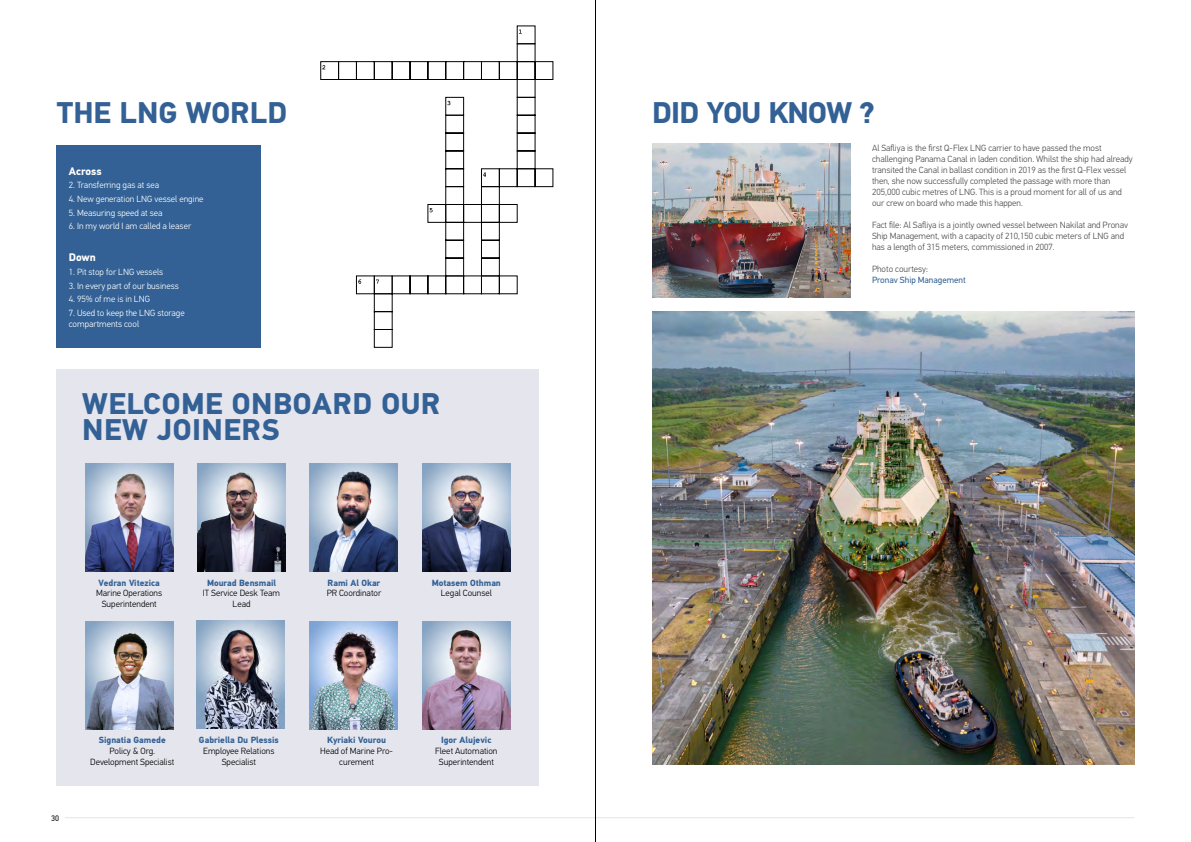
<style>
.page{position:relative;width:1191px;height:842px;background:#fff}
.page>*{position:absolute;margin:0;border:0;box-sizing:border-box;transform-origin:0 0}
.t1{font:700 30px/26px "PF Din Text Universal";letter-spacing:.02em;color:#336195}
.t2{font:700 30px "PF Din Text Universal";color:#336195}
.t3{font:700 30px "PF Din Text Universal";letter-spacing:-.02em;color:#336195}
.t4{font:700 11px "PF Din Text Universal";color:#fff}
.t5{font:300 9px/11px "PF Din Text Universal";color:#4d4d4f}
.t6{font:300 9px/10.8px "PF Din Text Universal";color:#fff}
.t7{font:300 9px/10.8px "PF Din Text Universal";color:#000;text-align:center}
.t8{font:700 9px "PF Din Text Universal";color:#336195}
.t9{font:9px "PF Din Text Universal";color:#336195}
.t10{font:8px "PF Din Text Universal";color:#000}
</style>
<div class="page">
<hr style="left:65px;top:817px;width:1069px;height:1px;background:#e4e5ed">
<div style="left:57px;top:145px;width:204px;height:203px;background:#336195"></div>
<svg style="left:320px;top:43px;width:233px;height:305px"></svg>
<div style="left:57px;top:369px;width:482px;height:416px;background:#e4e5ed"></div>
<img style="left:652px;top:312px;width:482px;height:452px">
<img style="left:652px;top:144px;width:198px;height:154px">
<img style="left:85px;top:464px;width:88px;height:107px">
<img style="left:85px;top:621px;width:88px;height:108px">
<img style="left:197px;top:464px;width:88px;height:107px">
<img style="left:196px;top:621px;width:88px;height:108px">
<img style="left:310px;top:464px;width:88px;height:107px">
<img style="left:310px;top:621px;width:88px;height:108px">
<img style="left:422px;top:464px;width:88px;height:107px">
<img style="left:422px;top:621px;width:88px;height:108px">
<hr style="left:595px;top:0;width:1px;height:842px;background:#000">
<h1 class="t2" style="left:57px;top:93px;width:232px">THE LNG WORLD</h1>
<p class="t4" style="left:69px;top:164px;width:34px">Across</p>
<p class="t6" style="left:69px;top:181px;width:92px">2. Transferring gas at sea</p>
<p class="t6" style="left:69px;top:194px;width:136px">4. New generation LNG vessel engine</p>
<p class="t6" style="left:69px;top:208px;width:95px">5. Measuring speed at sea</p>
<p class="t6" style="left:69px;top:221px;width:124px">6. In my world I am called a leaser</p>
<p class="t4" style="left:69px;top:250px;width:29px">Down</p>
<p class="t6" style="left:69px;top:267px;width:96px">1. Pit stop for LNG vessels</p>
<p class="t6" style="left:69px;top:281px;width:112px">3. In every part of our business</p>
<p class="t6" style="left:69px;top:294px;width:83px">4. 95% of me is in LNG</p>
<p class="t6" style="left:69px;top:308px;width:117px">7. Used to keep the LNG storage compartments cool</p>
<h1 class="t1" style="left:82px;top:393px;width:360px">WELCOME ONBOARD OUR<br>NEW JOINERS</h1>
<p class="t8" style="left:99px;top:577px;width:63px">Vedran Vitezica</p>
<p class="t7" style="left:96px;top:588px;width:67px">Marine Operations<br>Superintendent</p>
<p class="t8" style="left:207px;top:577px;width:71px">Mourad Bensmail</p>
<p class="t7" style="left:203px;top:588px;width:79px">IT Service Desk Team<br>Lead</p>
<p class="t8" style="left:327px;top:577px;width:54px">Rami Al Okar</p>
<p class="t7" style="left:327px;top:588px;width:56px">PR Coordinator</p>
<p class="t8" style="left:432px;top:577px;width:71px">Motasem Othman</p>
<p class="t7" style="left:441px;top:588px;width:53px">Legal Counsel</p>
<p class="t10" style="left:51px;top:813px;width:9px">30</p>
<p class="t8" style="left:99px;top:734px;width:69px">Signatia Gamede</p>
<p class="t7" style="left:90px;top:746px;width:86px">Policy &amp; Org.<br>Development Specialist</p>
<p class="t8" style="left:199px;top:734px;width:81px">Gabriella Du Plessis</p>
<p class="t7" style="left:203px;top:746px;width:73px">Employee Relations<br>Specialist</p>
<p class="t8" style="left:327px;top:734px;width:60px">Kyriaki Vourou</p>
<p class="t7" style="left:320px;top:746px;width:74px">Head of Marine Pro&shy;curement</p>
<p class="t8" style="left:441px;top:734px;width:52px">Igor Alujevic</p>
<p class="t7" style="left:435px;top:746px;width:64px">Fleet Automation<br>Superintendent</p>
<h1 class="t3" style="left:652px;top:93px;width:224px">DID YOU KNOW ?</h1>
<p class="t5" style="left:872px;top:143px;width:262px">Al Safliya is the first Q-Flex LNG carrier to have passed the most challenging Panama Canal in laden condition. Whilst the ship had already transited the Canal in ballast condition in 2019 as the first Q-Flex vessel then, she now successfully completed the passage with more than 205,000 cubic metres of LNG. This is a proud moment for all of us and our crew on board who made this happen.</p>
<p class="t5" style="left:872px;top:220px;width:257px">Fact file: Al Safliya is a jointly owned vessel between Nakilat and Pronav<br>Ship Management, with a capacity of 210,150 cubic meters of LNG and has a length of 315 meters, commissioned in 2007.</p>
<p class="t5" style="left:872px;top:264px;width:57px">Photo courtesy:</p>
<p class="t9" style="left:872px;top:274px;width:95px">Pronav Ship Management</p>
</div>
